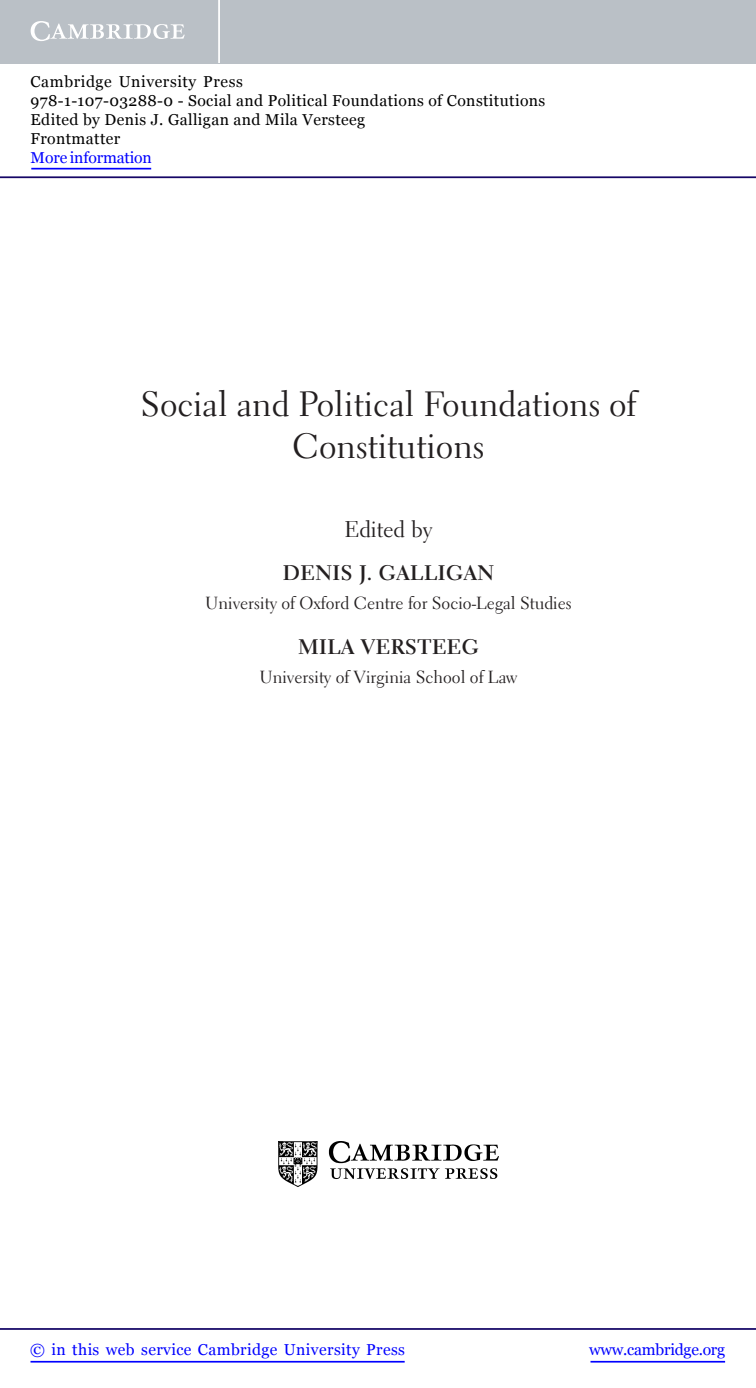
<style>
.page{position:relative;width:756px;height:1388px;background:#fff}
.page>*{position:absolute;margin:0;border:0;box-sizing:border-box;transform-origin:0 0}
.t1{font:35px/42px "Electra LT Std";color:#231f20;text-align:center}
.t2{font:22.75px "Electra LT Std";color:#231f20}
.t3{font:700 21px "Electra LT Std";letter-spacing:.025em;color:#231f20}
.t4{font:17.5px "Electra LT Std";color:#231f20}
.t5{font:15.75px/18.9px "Georgia";letter-spacing:.025em;color:#000}
.t6{font:15.75px "Georgia";letter-spacing:.025em;color:#00f}
.t7{font:15.75px "Georgia";letter-spacing:-.015em;color:#00f}
.t8{font:15.75px "Georgia";letter-spacing:-.01em;color:#00f}
</style>
<div class="page">
<img style="left:279px;top:1141px;width:219px;height:46px">
<hr style="left:591px;top:1361px;width:134px;height:1px;background:#00f">
<hr style="left:0;top:1328px;width:756px;height:2px;background:#150666">
<hr style="left:31px;top:1361px;width:374px;height:1px;background:#00f">
<div style="left:0;top:0;width:756px;height:63px;background:#bac0c6"></div>
<svg style="left:31px;top:21px;width:154px;height:20px"></svg>
<hr style="left:218px;top:0;width:2px;height:63px;background:#fff">
<hr style="left:0;top:176px;width:756px;height:2px;background:#150666">
<hr style="left:31px;top:168px;width:120px;height:1px;background:#00f">
<p class="t5" style="left:31px;top:72px;width:516px">Cambridge University Press<br>978-1-107-03288-0 - Social and Political Foundations of Constitutions Edited by Denis J. Galligan and Mila Versteeg<br>Frontmatter</p>
<p class="t8" style="left:31px;top:148px;width:123px">More information</p>
<h1 class="t1" style="left:141px;top:386px;width:500px">Social and Political Foundations of<br>Constitutions</h1>
<h2 class="t2" style="left:344px;top:520px;width:90px">Edited by</h2>
<h3 class="t3" style="left:283px;top:564px;width:213px">DENIS J. GALLIGAN</h3>
<p class="t4" style="left:205px;top:596px;width:368px">University of Oxford Centre for Socio -Legal Studies</p>
<h3 class="t3" style="left:298px;top:638px;width:182px">MILA VERSTEEG</h3>
<p class="t4" style="left:260px;top:669px;width:259px">University of Virginia School of Law</p>
<p class="t6" style="left:30px;top:1340px;width:376px">© in this web service Cambridge University Press</p>
<p class="t7" style="left:589px;top:1340px;width:137px">www.cambridge.org</p>
</div>
